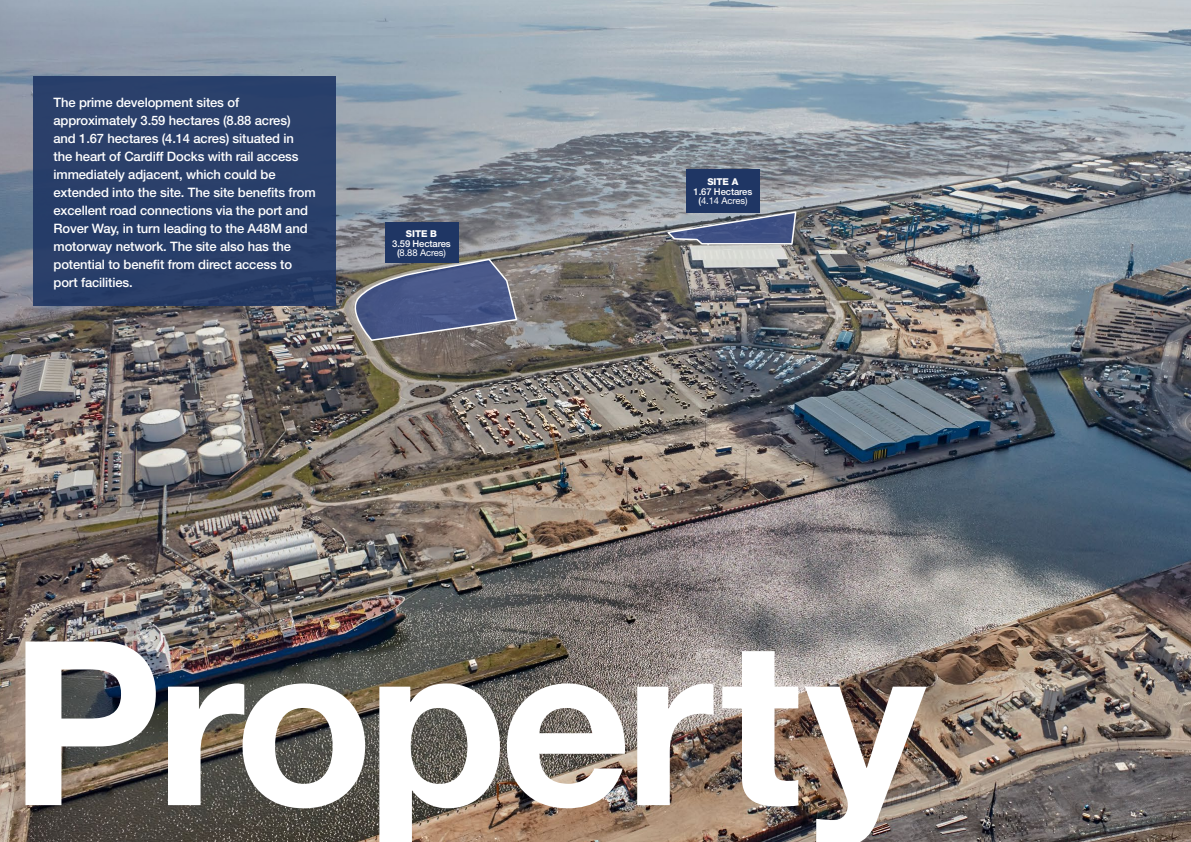
<style>
.page{position:relative;width:1191px;height:842px;background:#fff}
.page>*{position:absolute;margin:0;border:0;box-sizing:border-box;transform-origin:0 0}
.t1{font:700 229.1px "Helvetica Neue";letter-spacing:-.03em;color:#fff}
.t2{font:500 13px/18px "Helvetica Neue";letter-spacing:-.01em;color:#fff}
.t3{font:500 9.4px/9.4px "Helvetica Neue";letter-spacing:-.01em;color:#fff;text-align:center}
.t4{font:800 9.4px "Helvetica Neue";letter-spacing:-.01em;color:#fff}
.s1{font-weight:400}
</style>
<div class="page">
<img style="left:0;top:0;width:1191px;height:842px">
<div style="left:33px;top:77px;width:303px;height:229px;background:#2b406a"></div>
<svg style="left:665px;top:210px;width:132px;height:35px;background:#6a7592"></svg>
<svg style="left:346px;top:258px;width:172px;height:84px;background:#636a86"></svg>
<div style="left:385px;top:223px;width:73px;height:40px;background:#1f3664"></div>
<div style="left:686px;top:169px;width:73px;height:44px;background:#1f3664"></div>
<p class="t2" style="left:54px;top:94px;width:264px">The prime development sites of approximately 3.59 hectares (8.88 acres) and 1.67 hectares (4.14 acres) situated in the heart of Cardiff Docks with rail access immediately adjacent, which could be extended into the site. The site benefits from excellent road connections via the port and Rover Way, in turn leading to the A48M and motorway network. The site also has the potential to benefit from direct access to port facilities.</p>
<p class="t4" style="left:406px;top:228px;width:33px">SITE B</p>
<p class="t3" style="left:392px;top:238px;width:60px">3.59 Hectares (<span class="s1">8.88 Acres)</span></p>
<p class="t4" style="left:707px;top:176px;width:32px">SITE A</p>
<p class="t3" style="left:693px;top:186px;width:60px">1.67 Hectares (<span class="s1">4.14 Acres)</span></p>
<h1 class="t1" style="left:10px;top:582px;width:917px">Property</h1>
</div>
